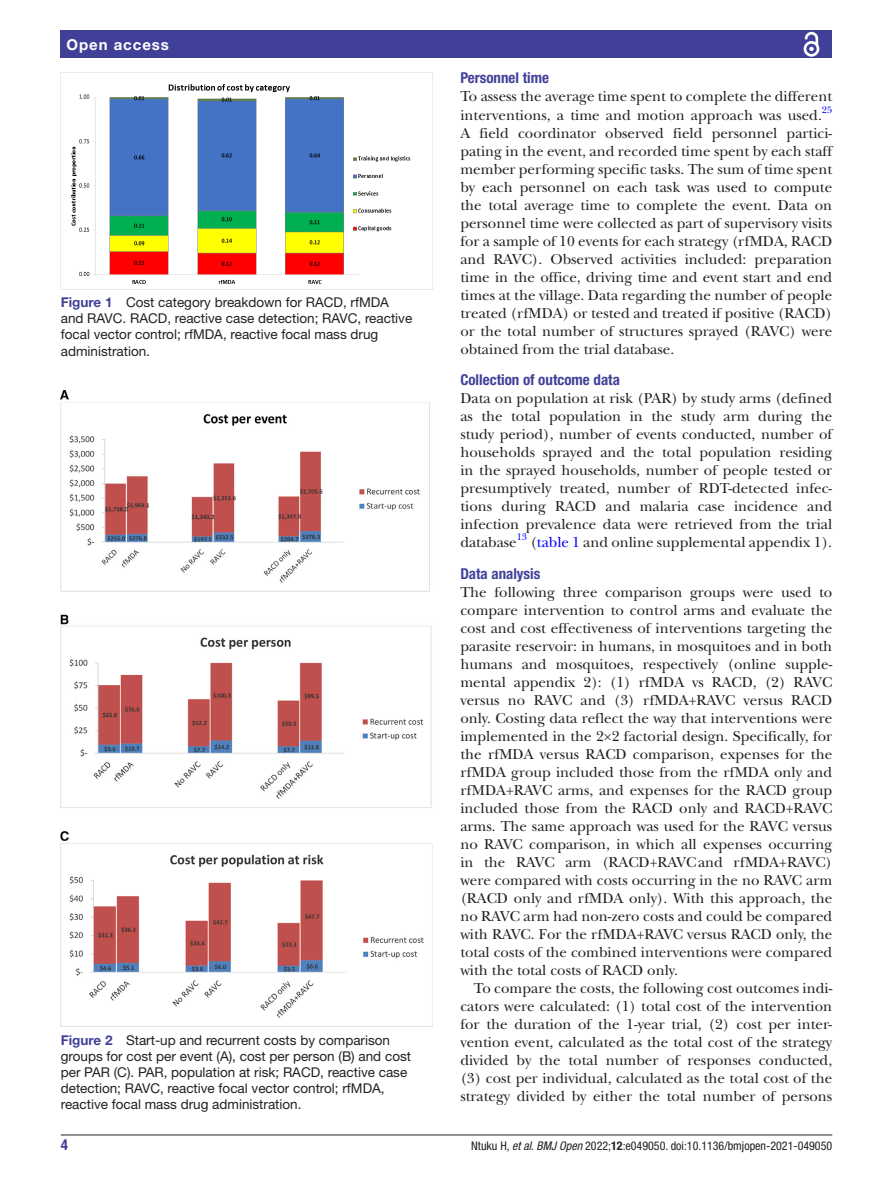
<style>
.page{position:relative;width:893px;height:1191px;background:#fff}
.page>*{position:absolute;margin:0;border:0;box-sizing:border-box;transform-origin:0 0}
.t1{font:15px/18px "New Baskerville";color:#231f20;text-align:justify}
.t2{font:700 condensed 15px "Helvetica Neue LT Std";color:#414099}
.t3{font:700 15px "Helvetica Neue LT Std";letter-spacing:.065em;color:#fff}
.t4{font:13.5px/16.2px "Helvetica Neue LT Std";color:#231f20}
.t5{font:condensed 12px "Helvetica Neue LT Std";color:#231f20}
.t6{font:9.9px "New Baskerville";color:#00f}
.s1{font-weight:700;color:#414099}
.s2{color:#00f}
.s3{font-style:italic}
.s4{font-weight:700}
</style>
<div class="page">
<hr style="left:61px;top:1134px;width:771px;height:1px;background:#231f20">
<div style="left:61px;top:31px;width:771px;height:27px;background:#414099"></div>
<svg style="left:803px;top:31px;width:17px;height:26px"></svg>
<img style="left:71px;top:73px;width:362px;height:216px">
<img style="left:61px;top:390px;width:372px;height:636px">
<p class="t3" style="left:66px;top:35px;width:104px">Open access</p>
<p class="t4" style="left:61px;top:294px;width:353px"><span class="s1">Figure 1</span> Cost category breakdown for RACD, rfMDA and RAVC. RACD, reactive case detection; RAVC, reactive focal vector control; rfMDA, reactive focal mass drug administration.</p>
<p class="t4" style="left:61px;top:1031px;width:352px"><span class="s1">Figure 2</span> Start-up and recurrent costs by comparison groups for cost per event (A), cost per person (B) and cost per PAR (C). PAR, population at risk; RACD, reactive case detection; RAVC, reactive focal vector control; rfMDA, reactive focal mass drug administration.</p>
<p class="t2" style="left:460px;top:69px;width:90px">Personnel time</p>
<p class="t1" style="left:460px;top:88px;width:373px">To assess the average time spent to complete the different interventions, a time and motion approach was used.</p>
<p class="t6" style="left:822px;top:104px;width:12px">25</p>
<p class="t1" style="left:460px;top:124px;width:373px">A field coordinator observed field personnel partici&shy;pating in the event, and recorded time spent by each staff member performing specific tasks. The sum of time spent by each personnel on each task was used to compute the total average time to complete the event. Data on personnel time were collected as part of supervisory visits for a sample of 10 events for each strategy (rfMDA, RACD and RAVC). Observed activities included: preparation time in the office, driving time and event start and end times at the village. Data regarding the number of people treated (rfMDA) or tested and treated if positive (RACD) or the total number of structures sprayed (RAVC) were obtained from the trial database.</p>
<p class="t2" style="left:460px;top:371px;width:161px">Collection of outcome data</p>
<p class="t1" style="left:460px;top:389px;width:373px">Data on population at risk (PAR) by study arms (defined as the total population in the study arm during the study period), number of events conducted, number of households sprayed and the total population residing in the sprayed households, number of people tested or presumptively treated, number of RDT-detected infec&shy;tions during RACD and malaria case incidence and infection prevalence data were retrieved from the trial database</p>
<p class="t6" style="left:517px;top:531px;width:12px">13</p>
<p class="t1" style="left:530px;top:533px;width:303px">(<span class="s2">table 1</span> and online supplemental appendix 1).</p>
<p class="t2" style="left:460px;top:564px;width:82px">Data analysis</p>
<p class="t1" style="left:460px;top:583px;width:373px">The following three comparison groups were used to compare intervention to control arms and evaluate the cost and cost effectiveness of interventions targeting the parasite reservoir: in humans, in mosquitoes and in both humans and mosquitoes, respectively (online supple&shy;mental appendix 2): (1) rfMDA vs RACD, (2) RAVC versus no RAVC and (3) rfMDA+RAVC versus RACD only. Costing data reflect the way that interventions were implemented in the 2×2 factorial design. Specifically, for the rfMDA versus RACD comparison, expenses for the rfMDA group included those from the rfMDA only and rfMDA+RAVC arms, and expenses for the RACD group included those from the RACD only and RACD+RAVC arms. The same approach was used for the RAVC versus no RAVC comparison, in which all expenses occurring in the RAVC arm (RACD+RAVCand rfMDA+RAVC) were compared with costs occurring in the no RAVC arm (RACD only and rfMDA only). With this approach, the no RAVC arm had non-zero costs and could be compared with RAVC. For the rfMDA+RAVC versus RACD only, the total costs of the combined interventions were compared with the total costs of RACD only.</p>
<p class="t1" style="left:460px;top:979px;width:373px;text-indent:14px">To compare the costs, the following cost outcomes indi&shy;cators were calculated: (1) total cost of the intervention for the duration of the 1-year trial, (2) cost per inter&shy;vention event, calculated as the total cost of the strategy divided by the total number of responses conducted, (3) cost per individual, calculated as the total cost of the strategy divided by either the total number of persons</p>
<p class="t2" style="left:61px;top:1135px;width:9px">4</p>
<p class="t5" style="left:471px;top:1138px;width:362px">Ntuku H, <span class="s3">et al</span>. <span class="s3">BMJ Open</span> 2022;<span class="s4">12</span>:e049050. doi:10.1136/bmjopen-2021-049050</p>
</div>
